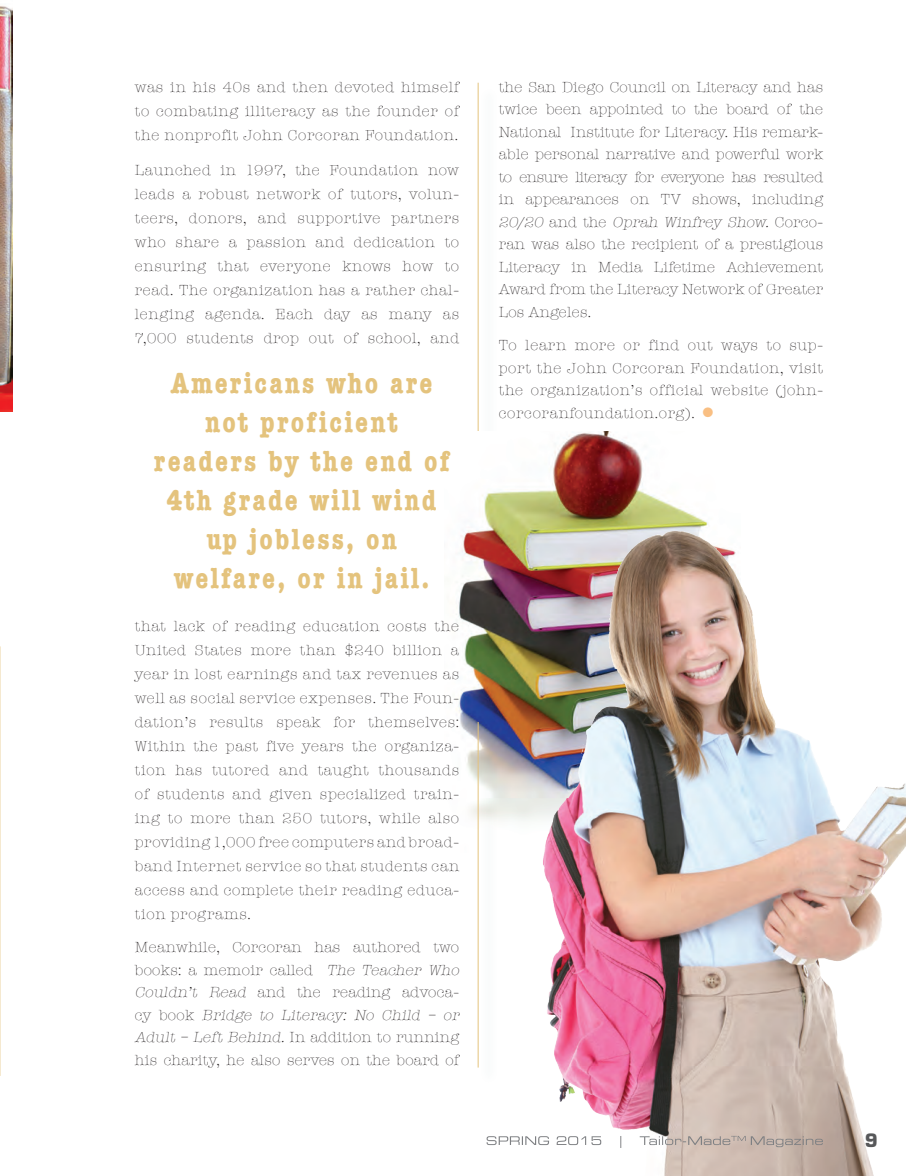
<style>
.page{position:relative;width:906px;height:1176px;background:#fff}
.page>*{position:absolute;margin:0;border:0;box-sizing:border-box;transform-origin:0 0}
.t1{font:700 condensed 30px/39px "American Typewriter";letter-spacing:.075em;color:#e4c37d;text-align:center}
.t2{font:700 18px "Eurostile LT Std";color:#57585a}
.t3{font:300 15px/24px "American Typewriter";letter-spacing:.05em;color:#231f20;text-align:justify}
.t4{font:300 15px/22.5px "American Typewriter";letter-spacing:.025em;color:#231f20}
.s1{font-style:italic}
.s2{font-family:"Univers LT Std";font-stretch:condensed;font-size:27px;color:#f9bf83}
</style>
<div class="page">
<div style="left:480px;top:87px;width:17px;height:684px;background:#fbfcfc"></div>
<hr style="left:477px;top:83px;width:1px;height:671px;background:#e4c37d">
<img style="left:456px;top:431px;width:236px;height:421px">
<img style="left:0;top:6px;width:12px;height:405px">
<svg style="left:0;top:646px;width:1px;height:429px"></svg>
<div style="left:480px;top:725px;width:17px;height:359px;background:#639797;opacity:.37"></div>
<hr style="left:477px;top:721px;width:1px;height:346px;background:#e4c37d">
<img style="left:496px;top:514px;width:409px;height:661px">
<svg style="left:486px;top:1135px;width:336px;height:12px"></svg>
<p class="t3" style="left:135px;top:74px;width:326px">was in his 40s and then devoted himself to combating illiteracy as the founder of the nonprofit John Corcoran Foundation.</p>
<p class="t3" style="left:135px;top:157px;width:326px">Launched in 1997, the Foundation now leads a robust network of tutors, volun&shy;teers, donors, and supportive partners who share a passion and dedication to ensuring that everyone knows how to read. The organization has a rather chal&shy;lenging agenda. Each day as many as 7,000 students drop out of school, and</p>
<p class="t1" style="left:154px;top:363px;width:297px">Americans who are not proficient readers by the end of<br>4th grade will wind up jobless, on welfare, or in jail.</p>
<p class="t3" style="left:135px;top:613px;width:326px">that lack of reading education costs the United States more than $240 billion a year in lost earnings and tax revenues as well as social service expenses. The Foun&shy;dation’s results speak for themselves:<br>Within the past five years the organiza&shy;tion has tutored and taught thousands of students and given specialized train&shy;ing to more than 250 tutors, while also providing 1,000 free computers and broad&shy;band Internet service so that students can access and complete their reading educa&shy;tion programs.</p>
<p class="t4" style="left:135px;top:935px;width:329px">Meanwhile, Corcoran has authored two books: a memoir called <span class="s1">The Teacher Who Couldn’t Read</span> and the reading advoca&shy;c y b o o k <span class="s1">Bridge to Literacy: No Child – or Adult – Left Behind.</span> In addition to running his charity, he also serves on the board of</p>
<p class="t3" style="left:498px;top:75px;width:326px;line-height:22.5px">the San Diego Council on Literacy and has twice been appointed to the board of the National Institute for Literacy. His remark&shy;able personal narrative and powerful work to ensure literacy for everyone has resulted in appearances on TV shows, including <span class="s1">20/20</span> a n d t h e <span class="s1">Oprah Winfrey Show.</span> C o r c o - ran was also the recipient of a prestigious Literacy in Media Lifetime Achievement Award from the Literacy Network of Greater Los Angeles.</p>
<p class="t3" style="left:498px;top:333px;width:326px;line-height:22.5px">To learn more or find out ways to sup&shy;port the John Corcoran Foundation, visit the organization’s official website (john&shy;corcoranfoundation.org). <span class="s2">•</span></p>
<p class="t2" style="left:864px;top:1129px;width:14px">9</p>
</div>
